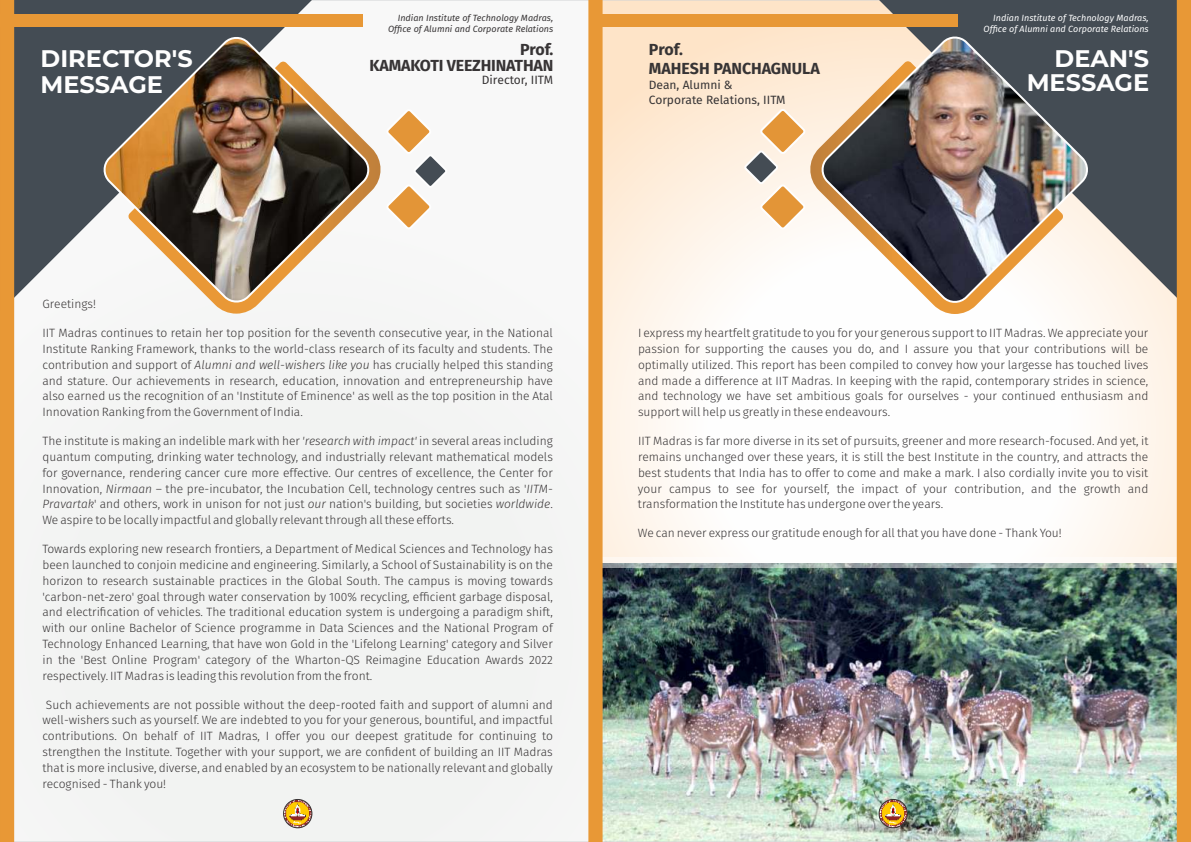
<style>
.page{position:relative;width:1191px;height:842px;background:#fff}
.page>*{position:absolute;margin:0;border:0;box-sizing:border-box;transform-origin:0 0}
.t1{font:700 24px/25.9px "Montserrat";color:#fefefe}
.t2{font:700 16px/16.2px "Fira Sans";letter-spacing:-.01em;color:#373435;text-align:right}
.t3{font:300 12px/15.8px "Fira Sans";color:#373435;text-align:justify}
.t4{font:12px/14.4px "Fira Sans";color:#373435}
.t5{font:italic 9px/10.8px "Fira Sans";color:#373435;text-align:right}
.t6{font:italic 9px/10.8px "Fira Sans";color:#fefefe;text-align:right}
.s1{font-style:italic}
</style>
<div class="page">
<img style="left:0;top:0;width:1191px;height:842px">
<img style="left:283px;top:799px;width:29px;height:29px;border-radius:50%">
<div style="left:283px;top:799px;width:29px;height:29px;border:1px solid #373435;border-radius:50%"></div>
<img style="left:879px;top:799px;width:28px;height:29px;border-radius:50%">
<div style="left:878px;top:799px;width:29px;height:29px;border:1px solid #373435;border-radius:50%"></div>
<p class="t5" style="left:388px;top:13px;width:167px">Indian Institute of Technology Madras,<br>Office of Alumni and Corporate Relations</p>
<p class="t6" style="left:983px;top:13px;width:167px">Indian Institute of Technology Madras,<br>Office of Alumni and Corporate Relations</p>
<h2 class="t2" style="left:369px;top:41px;width:185px">Prof.<br>KAMAKOTI VEEZHINATHAN</h2>
<p class="t4" style="left:482px;top:73px;width:73px">Director, IITM</p>
<h2 class="t2" style="left:648px;top:40px;width:173px;line-height:19.2px;text-align:left">Prof.<br>MAHESH PANCHAGNULA</h2>
<p class="t4" style="left:648px;top:78px;width:139px">Dean, Alumni &amp;<br>Corporate Relations, IITM</p>
<h1 class="t1" style="left:41px;top:45px;width:154px">DIRECTOR'S<br>MESSAGE</h1>
<h1 class="t1" style="left:1026px;top:46px;width:124px;line-height:24.7px;text-align:right">DEAN'S<br>MESSAGE</h1>
<p class="t3" style="left:43px;top:296px;width:55px">Greetings!</p>
<p class="t3" style="left:43px;top:325px;width:512px">IIT Madras continues to retain her top position for the seventh consecutive year, in the National Institute Ranking Framework, thanks to the world-class research of its faculty and students. The contribution and support of <span class="s1">Alumni and well-wishers like you</span> has crucially helped this standing and stature. Our achievements in research, education, innovation and entrepreneurship have also earned us the recognition of an 'Institute of Eminence' as well as the top position in the Atal Innovation Ranking from the Government of India.</p>
<p class="t3" style="left:42px;top:433px;width:512px">The institute is making an indelible mark with her <span class="s1">'research with impact'</span> in several areas including quantum computing, drinking water technology, and industrially relevant mathematical models for governance, rendering cancer cure more effective. Our centres of excellence, the Center for Innovation, <span class="s1">Nirmaan</span> – the pre-incubator, the Incubation Cell, technology centres such as '<span class="s1">IITM-Pravartak</span>' and others, work in unison for not just <span class="s1">our</span> nation's building, but societies <span class="s1">worldwide</span>.<br>We aspire to be locally impactful and globally relevant through all these efforts.</p>
<p class="t3" style="left:42px;top:541px;width:512px">Towards exploring new research frontiers, a Department of Medical Sciences and Technology has been launched to conjoin medicine and engineering. Similarly, a School of Sustainability is on the horizon to research sustainable practices in the Global South. The campus is moving towards 'carbon-net-zero' goal through water conservation by 100% recycling, efficient garbage disposal, and electrification of vehicles. The traditional education system is undergoing a paradigm shift, with our online Bachelor of Science programme in Data Sciences and the National Program of Technology Enhanced Learning, that have won Gold in the 'Lifelong Learning' category and Silver in the 'Best Online Program' category of the Wharton-QS Reimagine Education Awards 2022 respectively. IIT Madras is leading this revolution from the front.</p>
<p class="t3" style="left:42px;top:697px;width:512px">Such achievements are not possible without the deep-rooted faith and support of alumni and well-wishers such as yourself. We are indebted to you for your generous, bountiful, and impactful contributions. On behalf of IIT Madras, I offer you our deepest gratitude for continuing to strengthen the Institute. Together with your support, we are confident of building an IIT Madras that is more inclusive, diverse, and enabled by an ecosystem to be nationally relevant and globally recognised - Thank you!</p>
<p class="t3" style="left:638px;top:325px;width:512px">I express my heartfelt gratitude to you for your generous support to IIT Madras. We appreciate your passion for supporting the causes you do, and I assure you that your contributions will be optimally utilized. This report has been compiled to convey how your largesse has touched lives and made a difference at IIT Madras. In keeping with the rapid, contemporary strides in science, and technology we have set ambitious goals for ourselves - your continued enthusiasm and support will help us greatly in these endeavours.</p>
<p class="t3" style="left:638px;top:433px;width:512px">IIT Madras is far more diverse in its set of pursuits, greener and more research-focused. And yet, it remains unchanged over these years, it is still the best Institute in the country, and attracts the best students that India has to offer to come and make a mark. I also cordially invite you to visit your campus to see for yourself, the impact of your contribution, and the growth and transformation the Institute has undergone over the years.</p>
<p class="t3" style="left:638px;top:525px;width:425px">We can never express our gratitude enough for all that you have done - Thank You!</p>
</div>
